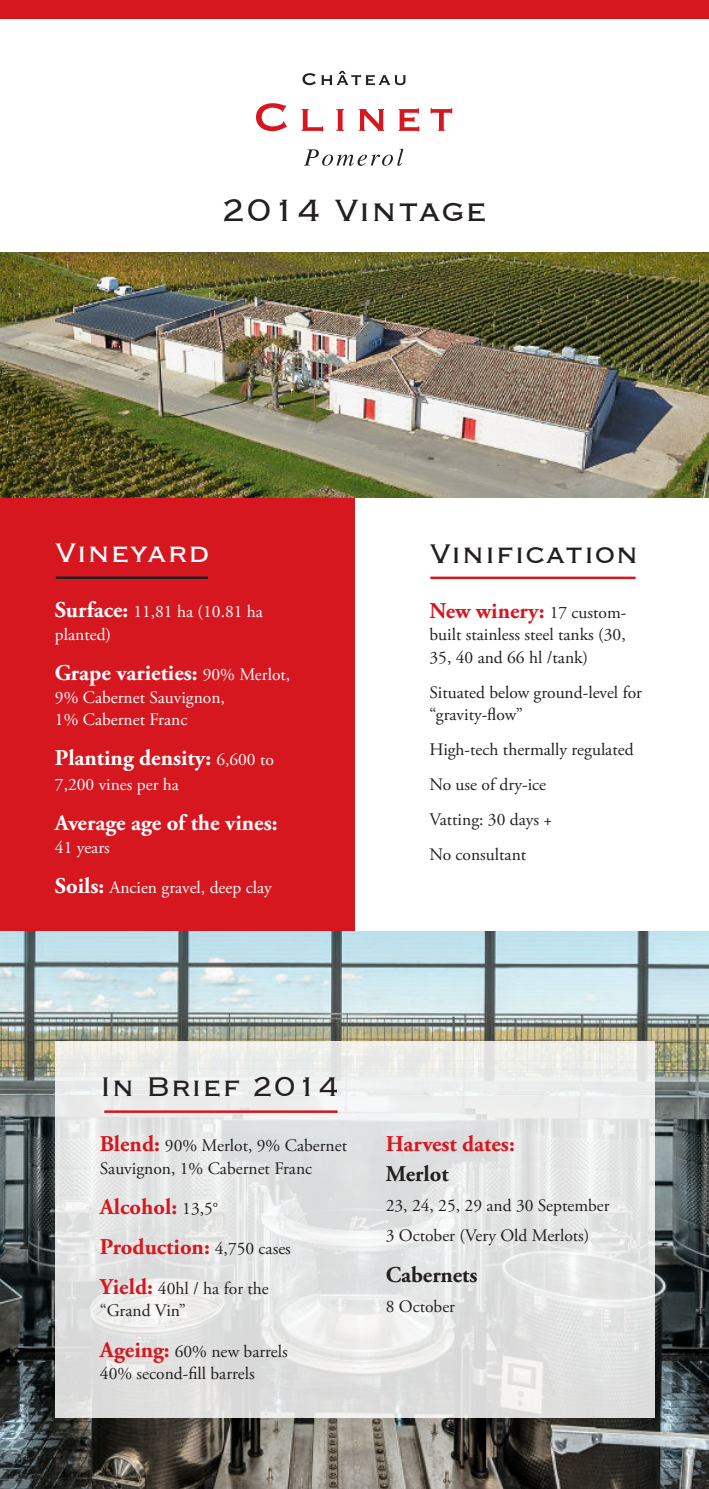
<style>
.page{position:relative;width:709px;height:1489px;background:#fff}
.page>*{position:absolute;margin:0;border:0;box-sizing:border-box;transform-origin:0 0}
.t1{font:40px "Copperplate Gothic BT";color:#231f20}
.t2{font:35px "Copperplate Gothic BT";color:#231f20}
.t3{font:35px "Copperplate Gothic BT";color:#fff}
.t4{font:700 22.5px "Adobe Garamond Pro";color:#fff}
.t5{font:700 22.5px/40px "Adobe Garamond Pro";color:#d7171f}
.t6{font:700 22.5px "Adobe Garamond Pro";color:#231f20}
.t7{font:17.5px/22.5px "Adobe Garamond Pro";color:#231f20}
.t8{font:17.5px/22.5px "Adobe Garamond Pro";color:#fff}
.s1{font-weight:700;font-size:22.5px}
.s2{font-weight:400;font-size:17.5px}
.s3{font-weight:400;font-size:17.5px;color:#231f20}
.s4{font-weight:700;font-size:22.5px;color:#d7171f}
</style>
<div class="page">
<svg style="left:256px;top:103px;width:31px;height:28px"></svg>
<svg style="left:301px;top:109px;width:22px;height:22px"></svg>
<svg style="left:336px;top:109px;width:8px;height:22px"></svg>
<svg style="left:359px;top:109px;width:25px;height:22px"></svg>
<svg style="left:399px;top:108px;width:20px;height:24px"></svg>
<svg style="left:430px;top:108px;width:22px;height:23px"></svg>
<svg style="left:302px;top:71px;width:104px;height:14px"></svg>
<svg style="left:304px;top:149px;width:99px;height:17px"></svg>
<img style="left:0;top:252px;width:709px;height:246px">
<div style="left:0;top:498px;width:354px;height:439px;background:#d7171f"></div>
<hr style="left:56px;top:576px;width:152px;height:3px;background:#231f20">
<hr style="left:430px;top:576px;width:205px;height:3px;background:#d7171f">
<div style="left:0;top:0;width:709px;height:18px;background:#d7171f"></div>
<img style="left:0;top:931px;width:709px;height:557px">
<svg style="left:55px;top:1041px;width:599px;height:376px;background:#e5e5e5"></svg>
<hr style="left:104px;top:1110px;width:233px;height:2px;background:#d7171f">
<h1 class="t1" style="left:221px;top:189px;width:268px">2014 Vintage</h1>
<h2 class="t3" style="left:55px;top:537px;width:156px">Vineyard</h2>
<p class="t8" style="left:55px;top:602px;width:210px"><span class="s1">Surface:</span> 11,81 ha (10.81 ha planted)</p>
<p class="t4" style="left:55px;top:664px;width:237px">Grape varieties: <span class="s2">90% Merlot,</span></p>
<p class="t8" style="left:55px;top:687px;width:171px">9% Cabernet Sauvignon,<br>1% Cabernet Franc</p>
<p class="t4" style="left:55px;top:749px;width:220px">Planting density: <span class="s2">6,600 to</span></p>
<p class="t8" style="left:55px;top:774px;width:126px">7,200 vines per ha</p>
<p class="t4" style="left:55px;top:814px;width:224px">Average age of the vines:</p>
<p class="t8" style="left:55px;top:837px;width:56px">41 years</p>
<p class="t8" style="left:55px;top:877px;width:218px"><span class="s1">Soils:</span> Ancien gravel, deep clay</p>
<h2 class="t2" style="left:429px;top:534px;width:211px">Vinification</h2>
<p class="t5" style="left:429px;top:592px;width:198px">New winery: <span class="s3">17 custom-</span></p>
<p class="t7" style="left:429px;top:625px;width:198px">built stainless steel tanks (30,<br>35, 40 and 66 hl /tank)</p>
<p class="t7" style="left:429px;top:682px;width:214px">Situated below ground-level for “gravity-flow”</p>
<p class="t7" style="left:429px;top:734px;width:205px;line-height:35px">High-tech thermally regulated<br>No use of dry-ice<br>Vatting: 30 days +<br>No consultant</p>
<h2 class="t2" style="left:100px;top:1071px;width:241px">In Brief 2014</h2>
<p class="t7" style="left:100px;top:1136px;width:249px"><span class="s4">Blend:</span> 90% Merlot, 9% Cabernet<br>Sauvignon, 1% Cabernet Franc</p>
<p class="t5" style="left:100px;top:1188px;width:192px">Alcohol: <span class="s3">13,5°<br></span>Production: <span class="s3">4,750 cases</span></p>
<p class="t7" style="left:100px;top:1278px;width:170px"><span class="s4">Yield:</span> 40hl / ha for the “Grand Vin”</p>
<p class="t7" style="left:100px;top:1341px;width:189px"><span class="s4">Ageing:</span> 60% new barrels<br>40% second-fill barrels</p>
<p class="t5" style="left:386px;top:1126px;width:131px">Harvest dates:</p>
<p class="t6" style="left:386px;top:1165px;width:64px">Merlot</p>
<p class="t7" style="left:386px;top:1192px;width:225px;line-height:30px">23, 24, 25, 29 and 30 September<br>3 October (Very Old Merlots)</p>
<p class="t6" style="left:386px;top:1265px;width:93px">Cabernets</p>
<p class="t7" style="left:386px;top:1296px;width:71px">8 October</p>
</div>
